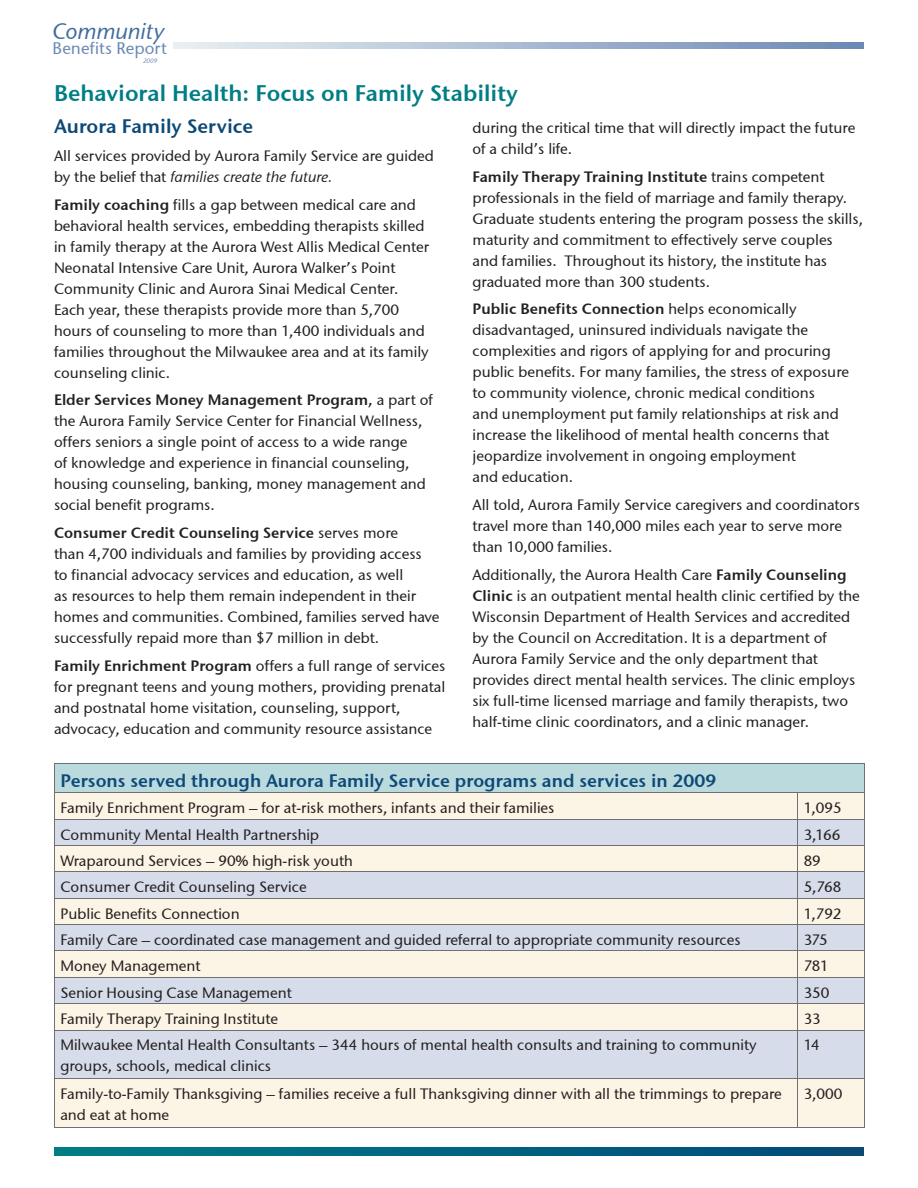
<style>
.page{position:relative;width:918px;height:1188px;background:#fff}
.page>*{position:absolute;margin:0;border:0;box-sizing:border-box;transform-origin:0 0}
.t1{font:22.5px "Stone Sans Sem ITCTT Semi";color:#007e85}
.t2{font:italic 22.5px "Stone Sans ITCTT Medium";letter-spacing:-.005em;color:#3f6c9e}
.t3{font:19.5px "Stone Sans Sem ITCTT Semi";color:#0d4977}
.t4{font:18px "Stone Sans Sem ITCTT Semi";color:#0d4977}
.t5{font:16.8px "Stone Sans ITCTT Medium";letter-spacing:.005em;color:#6b89b4}
.t6{font:15px/21px "Stone Sans ITCTT Medium";color:#232020}
.t7{font:15px "Stone Sans Sem ITCTT Semi";color:#232020}
.t8{font:italic 6.45px "Stone Sans ITCTT Medium";color:#6b89b4}
.s1{font-style:italic}
.s2{font-family:"Stone Sans Sem ITCTT Semi"}
.s3{font-family:"Stone Sans ITCTT Medium"}
</style>
<div class="page">
<svg style="left:54px;top:1148px;width:810px;height:8px;background:#006380"></svg>
<div style="left:54px;top:763px;width:810px;height:30px;background:#badade"></div>
<div style="left:55px;top:793px;width:809px;height:334px;background:#fcf4e5"></div>
<svg style="left:55px;top:820px;width:809px;height:258px;background:#e5e5e7"></svg>
<hr style="left:54px;top:763px;width:744px;height:1px;background:#6e7072">
<hr style="left:798px;top:763px;width:67px;height:1px;background:#6e7072">
<hr style="left:54px;top:792px;width:744px;height:1px;background:#6e7072">
<hr style="left:798px;top:792px;width:67px;height:1px;background:#6e7072">
<hr style="left:54px;top:819px;width:744px;height:1px;background:#6e7072">
<hr style="left:798px;top:819px;width:67px;height:1px;background:#6e7072">
<hr style="left:54px;top:845px;width:744px;height:1px;background:#6e7072">
<hr style="left:798px;top:845px;width:67px;height:1px;background:#6e7072">
<hr style="left:54px;top:871px;width:744px;height:1px;background:#6e7072">
<hr style="left:798px;top:871px;width:67px;height:1px;background:#6e7072">
<hr style="left:54px;top:898px;width:744px;height:1px;background:#6e7072">
<hr style="left:798px;top:898px;width:67px;height:1px;background:#6e7072">
<hr style="left:54px;top:924px;width:744px;height:1px;background:#6e7072">
<hr style="left:798px;top:924px;width:67px;height:1px;background:#6e7072">
<hr style="left:54px;top:951px;width:744px;height:1px;background:#6e7072">
<hr style="left:798px;top:951px;width:67px;height:1px;background:#6e7072">
<hr style="left:54px;top:977px;width:744px;height:1px;background:#6e7072">
<hr style="left:798px;top:977px;width:67px;height:1px;background:#6e7072">
<hr style="left:54px;top:1003px;width:744px;height:1px;background:#6e7072">
<svg style="left:54px;top:764px;width:1px;height:266px"></svg>
<hr style="left:798px;top:1003px;width:67px;height:1px;background:#6e7072">
<svg style="left:797px;top:793px;width:1px;height:237px"></svg>
<svg style="left:864px;top:764px;width:1px;height:266px"></svg>
<hr style="left:54px;top:1030px;width:744px;height:1px;background:#6e7072">
<hr style="left:54px;top:1030px;width:1px;height:48px;background:#6e7072">
<hr style="left:798px;top:1030px;width:67px;height:1px;background:#6e7072">
<hr style="left:797px;top:1030px;width:1px;height:48px;background:#6e7072">
<hr style="left:864px;top:1030px;width:1px;height:48px;background:#6e7072">
<hr style="left:54px;top:1078px;width:744px;height:1px;background:#6e7072">
<hr style="left:54px;top:1079px;width:1px;height:48px;background:#6e7072">
<hr style="left:798px;top:1078px;width:67px;height:1px;background:#6e7072">
<hr style="left:797px;top:1079px;width:1px;height:48px;background:#6e7072">
<hr style="left:864px;top:1079px;width:1px;height:48px;background:#6e7072">
<hr style="left:54px;top:1127px;width:744px;height:1px;background:#6e7072">
<hr style="left:798px;top:1127px;width:67px;height:1px;background:#6e7072">
<h1 class="t2" style="left:53px;top:18px;width:113px">Community</h1>
<p class="t5" style="left:53px;top:38px;width:116px">Benefits Report</p>
<p class="t8" style="left:143px;top:57px;width:16px">2009</p>
<h1 class="t1" style="left:54px;top:80px;width:465px">Behavioral Health: Focus on Family Stability</h1>
<h2 class="t3" style="left:54px;top:114px;width:201px">Aurora Family Service</h2>
<p class="t6" style="left:54px;top:145px;width:381px">All services provided by Aurora Family Service are guided by the belief that <span class="s1">families create the future.</span></p>
<p class="t6" style="left:54px;top:194px;width:377px"><span class="s2">Family coaching</span> fills a gap between medical care and behavioral health services, embedding therapists skilled in family therapy at the Aurora West Allis Medical Center Neonatal Intensive Care Unit, Aurora Walker’s Point Community Clinic and Aurora Sinai Medical Center.<br>Each year, these therapists provide more than 5,700 hours of counseling to more than 1,400 individuals and families throughout the Milwaukee area and at its family counseling clinic.</p>
<p class="t7" style="left:54px;top:391px;width:381px">Elder Services Money Management Program, <span class="s3">a part of</span></p>
<p class="t6" style="left:54px;top:411px;width:373px">the Aurora Family Service Center for Financial Wellness, offers seniors a single point of access to a wide range<br>of knowledge and experience in financial counseling, housing counseling, banking, money management and social benefit programs.</p>
<p class="t7" style="left:54px;top:524px;width:346px">Consumer Credit Counseling Service <span class="s3">serves more</span></p>
<p class="t6" style="left:54px;top:543px;width:387px">than 4,700 individuals and families by providing access<br>to financial advocacy services and education, as well<br>as resources to help them remain independent in their homes and communities. Combined, families served have successfully repaid more than $7 million in debt.</p>
<p class="t6" style="left:54px;top:655px;width:393px"><span class="s2">Family Enrichment Program</span> offers a full range of services for pregnant teens and young mothers, providing prenatal and postnatal home visitation, counseling, support, advocacy, education and community resource assistance</p>
<p class="t6" style="left:472px;top:117px;width:384px">during the critical time that will directly impact the future of a child’s life.</p>
<p class="t7" style="left:472px;top:167px;width:354px">Family Therapy Training Institute <span class="s3">trains competent</span></p>
<p class="t6" style="left:472px;top:187px;width:392px">professionals in the field of marriage and family therapy.<br>Graduate students entering the program possess the skills, maturity and commitment to effectively serve couples<br>and families. Throughout its history, the institute has graduated more than 300 students.</p>
<p class="t7" style="left:472px;top:300px;width:326px">Public Benefits Connection <span class="s3">helps economically</span></p>
<p class="t6" style="left:472px;top:320px;width:378px">disadvantaged, uninsured individuals navigate the complexities and rigors of applying for and procuring public benefits. For many families, the stress of exposure to community violence, chronic medical conditions<br>and unemployment put family relationships at risk and increase the likelihood of mental health concerns that jeopardize involvement in ongoing employment<br>and education.</p>
<p class="t6" style="left:472px;top:494px;width:389px">All told, Aurora Family Service caregivers and coordinators travel more than 140,000 miles each year to serve more than 10,000 families.</p>
<p class="t6" style="left:472px;top:564px;width:389px">Additionally, the Aurora Health Care <span class="s2">Family Counseling Clinic</span> is an outpatient mental health clinic certified by the Wisconsin Department of Health Services and accredited by the Council on Accreditation. It is a department of Aurora Family Service and the only department that provides direct mental health services. The clinic employs six full-time licensed marriage and family therapists, two half-time clinic coordinators, and a clinic manager.</p>
<p class="t4" style="left:60px;top:769px;width:658px">Persons served through Aurora Family Service programs and services in 2009</p>
<p class="t6" style="left:60px;top:797px;width:496px">Family Enrichment Program – for at-risk mothers, infants and their families</p>
<p class="t6" style="left:804px;top:797px;width:39px">1,095</p>
<p class="t6" style="left:60px;top:824px;width:260px">Community Mental Health Partnership</p>
<p class="t6" style="left:804px;top:824px;width:38px">3,166</p>
<p class="t6" style="left:60px;top:850px;width:294px">Wraparound Services – 90% high-risk youth</p>
<p class="t6" style="left:804px;top:850px;width:19px">89</p>
<p class="t6" style="left:60px;top:876px;width:248px">Consumer Credit Counseling Service</p>
<p class="t6" style="left:804px;top:876px;width:39px">5,768</p>
<p class="t6" style="left:60px;top:903px;width:181px">Public Benefits Connection</p>
<p class="t6" style="left:804px;top:903px;width:39px">1,792</p>
<p class="t6" style="left:60px;top:929px;width:682px">Family Care – coordinated case management and guided referral to appropriate community resources</p>
<p class="t6" style="left:804px;top:929px;width:26px">375</p>
<p class="t6" style="left:60px;top:955px;width:142px">Money Management</p>
<p class="t6" style="left:804px;top:955px;width:26px">781</p>
<p class="t6" style="left:60px;top:982px;width:233px">Senior Housing Case Management</p>
<p class="t6" style="left:804px;top:982px;width:27px">350</p>
<p class="t6" style="left:60px;top:1008px;width:219px">Family Therapy Training Institute</p>
<p class="t6" style="left:804px;top:1008px;width:19px">33</p>
<p class="t6" style="left:60px;top:1035px;width:698px">Milwaukee Mental Health Consultants – 344 hours of mental health consults and training to community groups, schools, medical clinics</p>
<p class="t6" style="left:804px;top:1035px;width:18px">14</p>
<p class="t6" style="left:60px;top:1083px;width:723px">Family-to-Family Thanksgiving – families receive a full Thanksgiving dinner with all the trimmings to prepare and eat at home</p>
<p class="t6" style="left:804px;top:1083px;width:40px">3,000</p>
</div>
